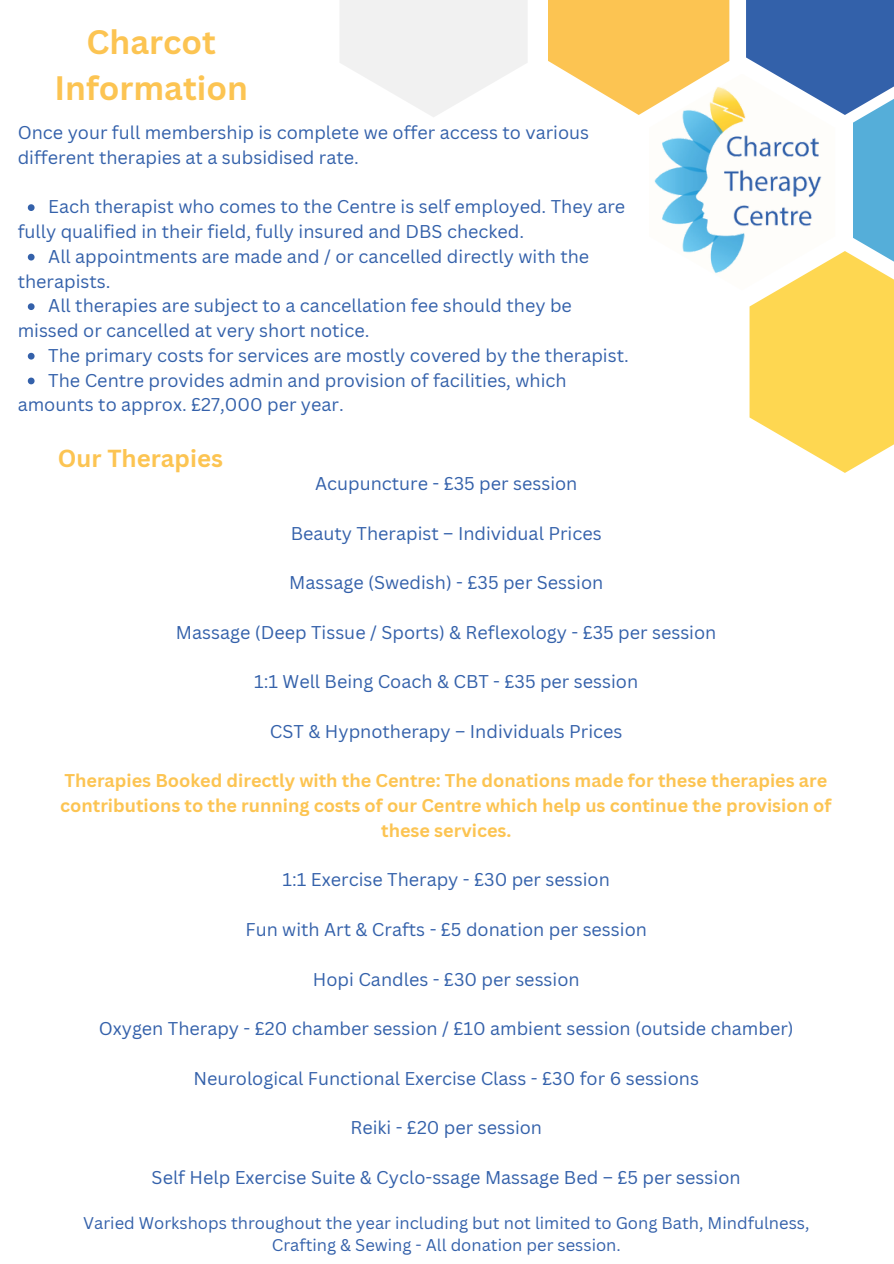
<style>
.page{position:relative;width:894px;height:1264px;background:#fff}
.page>*{position:absolute;margin:0;border:0;box-sizing:border-box;transform-origin:0 0}
.t1{font:700 33px/46.2px "Canva Sans";color:#fcc452;text-align:center}
.t2{font:700 24px "Canva Sans";color:#fcc452}
.t3{font:18px "Canva Sans";color:#3461aa}
.t4{font:700 18px/24.8px "Canva Sans";color:#fcc452;text-align:center}
.t5{font:16.5px "Canva Sans";color:#3461aa}
</style>
<div class="page">
<div style="left:745px;top:0;width:148px;height:115px;background:#3361aa"></div>
<div style="left:548px;top:0;width:181px;height:115px;background:#fcc452"></div>
<svg style="left:648px;top:74px;width:245px;height:399px"></svg>
<div style="left:339px;top:0;width:188px;height:117px;background:linear-gradient(to right,#f4f4f4,#f4f4f4)"></div>
<svg style="left:852px;top:74px;width:41px;height:221px;fill:#55aed9"></svg>
<svg style="left:28px;top:204px;width:7px;height:7px"></svg>
<svg style="left:28px;top:254px;width:7px;height:6px"></svg>
<svg style="left:28px;top:303px;width:7px;height:7px"></svg>
<svg style="left:28px;top:353px;width:7px;height:6px"></svg>
<svg style="left:28px;top:377px;width:7px;height:7px"></svg>
<p class="t1" style="left:54px;top:18px;width:195px">Charcot<br>Information</p>
<h1 class="t3" style="left:18px;top:120px;width:572px">Once your full membership is complete we offer access to various</h1>
<p class="t3" style="left:18px;top:144px;width:342px">different therapies at a subsidised rate.</p>
<p class="t3" style="left:48px;top:194px;width:578px">Each therapist who comes to the Centre is self employed. They are</p>
<p class="t3" style="left:18px;top:219px;width:508px">fully qualified in their field, fully insured and DBS checked.</p>
<p class="t3" style="left:48px;top:243px;width:542px">All appointments are made and / or cancelled directly with the</p>
<p class="t3" style="left:18px;top:268px;width:94px">therapists.</p>
<p class="t3" style="left:48px;top:293px;width:525px">All therapies are subject to a cancellation fee should they be</p>
<p class="t3" style="left:18px;top:318px;width:353px">missed or cancelled at very short notice.</p>
<p class="t3" style="left:48px;top:342px;width:582px">The primary costs for services are mostly covered by the therapist.</p>
<p class="t3" style="left:48px;top:367px;width:520px">The Centre provides admin and provision of facilities, which</p>
<p class="t3" style="left:18px;top:392px;width:327px">amounts to approx. £27,000 per year.</p>
<p class="t2" style="left:58px;top:442px;width:166px">Our Therapies</p>
<p class="t3" style="left:315px;top:471px;width:264px">Acupuncture - £35 per session</p>
<h2 class="t3" style="left:291px;top:520px;width:312px">Beauty Therapist – Individual Prices</h2>
<p class="t3" style="left:289px;top:570px;width:315px">Massage (Swedish) - £35 per Session</p>
<p class="t3" style="left:176px;top:619px;width:542px">Massage (Deep Tissue / Sports) &amp; Reflexology - £35 per session</p>
<p class="t3" style="left:254px;top:669px;width:385px">1:1 Well Being Coach &amp; CBT - £35 per session</p>
<p class="t3" style="left:270px;top:718px;width:354px">CST &amp; Hypnotherapy – Individuals Prices</p>
<p class="t4" style="left:60px;top:768px;width:772px">Therapies Booked directly with the Centre: The donations made for these therapies are contributions to the running costs of our Centre which help us continue the provision of these services.</p>
<p class="t3" style="left:282px;top:867px;width:329px">1:1 Exercise Therapy - £30 per session</p>
<h3 class="t3" style="left:245px;top:916px;width:403px">Fun with Art &amp; Crafts - £5 donation per session</h3>
<p class="t3" style="left:313px;top:966px;width:268px">Hopi Candles - £30 per session</p>
<p class="t3" style="left:99px;top:1015px;width:696px">Oxygen Therapy - £20 chamber session / £10 ambient session (outside chamber)</p>
<p class="t3" style="left:193px;top:1065px;width:507px">Neurological Functional Exercise Class - £30 for 6 sessions</p>
<p class="t3" style="left:350px;top:1114px;width:193px">Reiki - £20 per session</p>
<p class="t3" style="left:152px;top:1164px;width:590px">Self Help Exercise Suite &amp; Cyclo-ssage Massage Bed – £5 per session</p>
<p class="t5" style="left:83px;top:1210px;width:727px">Varied Workshops throughout the year including but not limited to Gong Bath, Mindfulness,</p>
<p class="t5" style="left:272px;top:1233px;width:350px">Crafting &amp; Sewing - All donation per session.</p>
</div>
